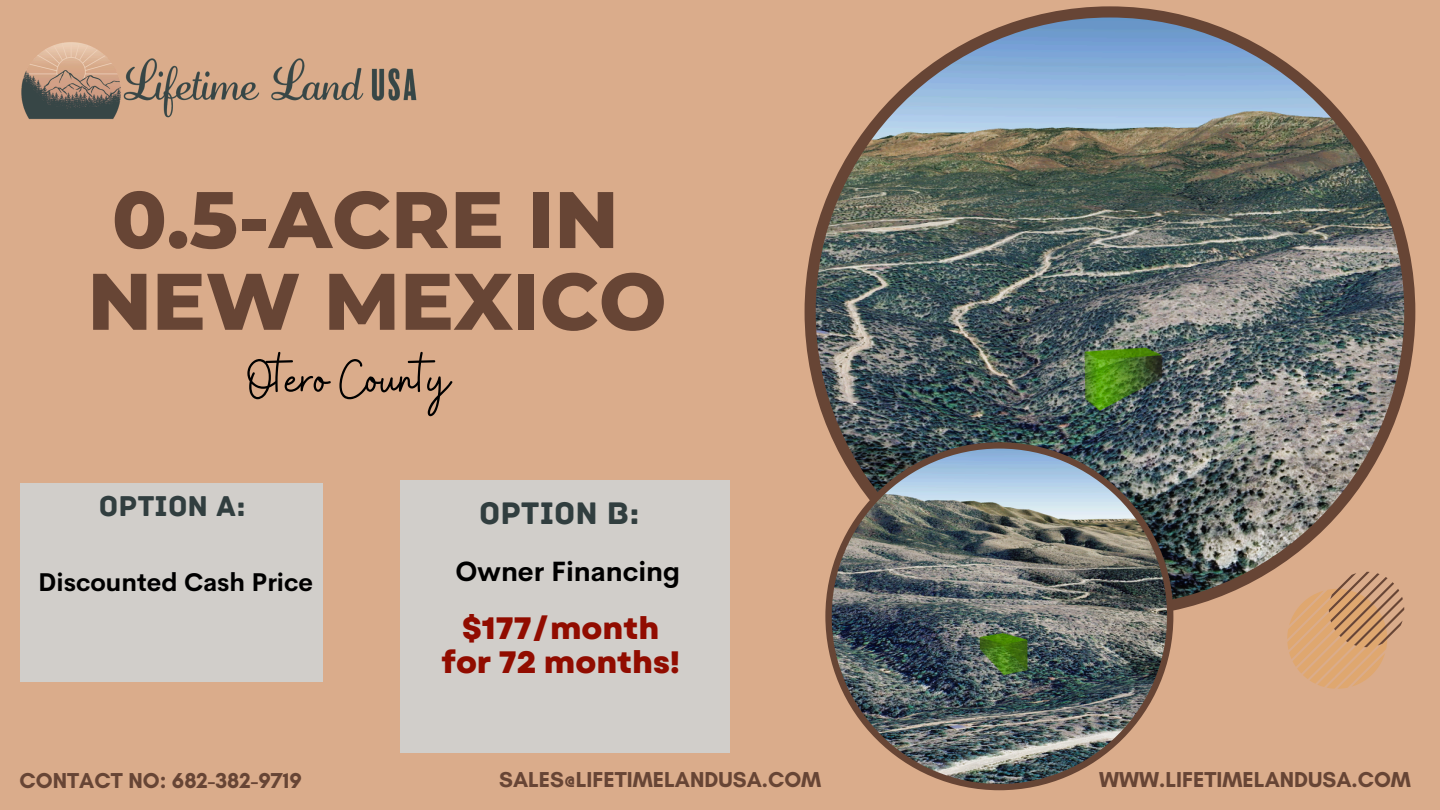
<style>
.page{position:relative;width:1440px;height:810px;background:#daac8b}
.page>*{position:absolute;margin:0;border:0;box-sizing:border-box;transform-origin:0 0}
.t1{font:800 80px/81.8px "Montserrat";color:#674535;text-align:center}
.t2{font:56px "Buffalo";color:#000}
.t3{font:32.8px "Archive";color:#313e3f}
.t4{font:800 30.9px/34.3px "Garet";color:#910c00;text-align:center}
.t5{font:30.2px "Archive";color:#313e3f}
.t6{font:700 27.3px "Cerebri Sans";color:#000}
.t7{font:700 25.1px "Cerebri Sans";color:#000}
.t8{font:700 22px "Glacial Indifference";color:#674535}
</style>
<div class="page">
<img style="left:805px;top:6px;width:610px;height:611px">
<img style="left:825px;top:442px;width:348px;height:348px">
<svg style="left:1287px;top:572px;width:117px;height:117px"></svg>
<img style="left:21px;top:42px;width:396px;height:78px">
<div style="left:400px;top:480px;width:330px;height:272px;background:#d1ceca"></div>
<div style="left:20px;top:483px;width:302px;height:198px;background:#d1ceca"></div>
<h2 class="t1" style="left:88px;top:178px;width:581px">0.5-ACRE IN<br>NEW MEXICO</h2>
<h4 class="t2" style="left:247px;top:343px;width:204px">Otero County</h4>
<p class="t5" style="left:99px;top:489px;width:148px">OPTION A:</p>
<p class="t7" style="left:38px;top:566px;width:276px">Discounted Cash Price</p>
<h4 class="t3" style="left:479px;top:494px;width:162px">OPTION B:</h4>
<h5 class="t6" style="left:456px;top:554px;width:226px">Owner Financing</h5>
<h3 class="t4" style="left:442px;top:611px;width:240px">$177/month for 72 months!</h3>
<h5 class="t8" style="left:20px;top:767px;width:284px">CONTACT NO: 682-382-9719</h5>
<p class="t8" style="left:499px;top:766px;width:324px">SALES@LIFETIMELANDUSA.COM</p>
<p class="t8" style="left:1099px;top:766px;width:314px">WWW.LIFETIMELANDUSA.COM</p>
</div>
